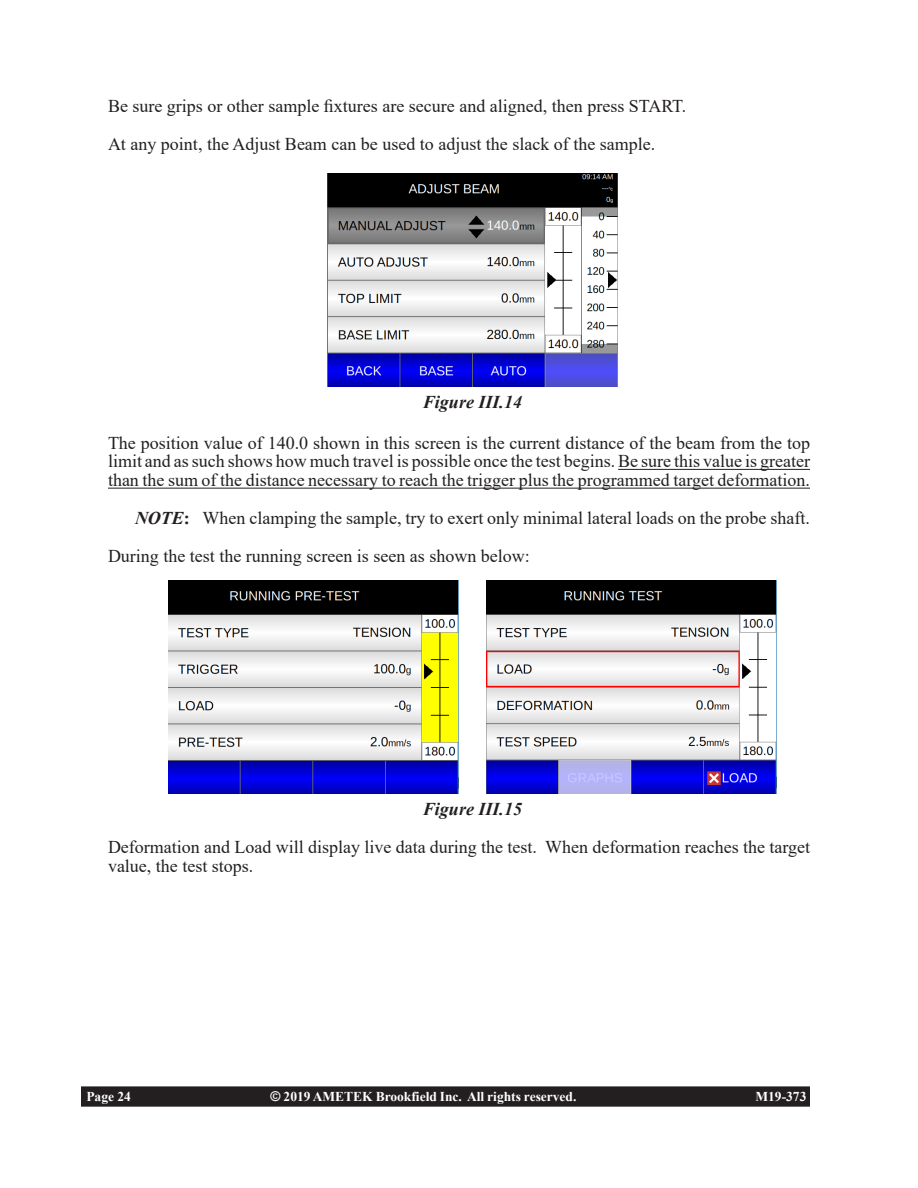
<style>
.page{position:relative;width:918px;height:1188px;background:#fff}
.page>*{position:absolute;margin:0;border:0;box-sizing:border-box;transform-origin:0 0}
.Cindi_Notes{font:18px/18.8px "Times New Roman";color:#231f20;text-align:justify}
.Figures{font:italic 700 18px "Times New Roman";color:#231f20}
.t1{font:700 13.5px "Times New Roman";color:#fff}
.s1{font-weight:700;font-style:italic}
.s2{font-weight:700}
.s3{font-family:"Arial"}
</style>
<div class="page">
<div style="left:82px;top:1087px;width:727px;height:19px;background:#231f20"></div>
<div style="left:81px;top:1086px;width:729px;height:21px;border:2px solid #231f20"></div>
<hr style="left:618px;top:469px;width:192px;height:1px;background:#231f20">
<hr style="left:108px;top:488px;width:702px;height:1px;background:#231f20">
<img style="left:327px;top:174px;width:291px;height:213px">
<img style="left:168px;top:580px;width:291px;height:214px">
<img style="left:486px;top:580px;width:291px;height:214px">
<p class="Cindi_Notes" style="left:108px;top:96px;width:580px">Be sure grips or other sample fixtures are secure and aligned, then press START.</p>
<p class="Cindi_Notes" style="left:108px;top:134px;width:549px">At any point, the Adjust Beam can be used to adjust the slack of the sample.</p>
<p class="Figures" style="left:423px;top:390px;width:101px">Figure III.14</p>
<p class="Cindi_Notes" style="left:108px;top:433px;width:704px">The position value of 140.0 shown in this screen is the current distance of the beam from the top limit and as such shows how much travel is possible once the test begins. Be sure this value is greater than the sum of the distance necessary to reach the trigger plus the programmed target deformation.</p>
<p class="Cindi_Notes" style="left:135px;top:508px;width:677px"><span class="s1">NOTE</span><span class="s2">:</span> When clamping the sample, try to exert only minimal lateral loads on the probe shaft.</p>
<p class="Cindi_Notes" style="left:108px;top:546px;width:423px">During the test the running screen is seen as shown below:</p>
<p class="Figures" style="left:423px;top:797px;width:101px">Figure III.15</p>
<p class="Cindi_Notes" style="left:108px;top:837px;width:704px">Deformation and Load will display live data during the test. When deformation reaches the target value, the test stops.</p>
<p class="t1" style="left:86px;top:1087px;width:46px">Page 24</p>
<p class="t1" style="left:270px;top:1087px;width:308px"><span class="s3">©</span> 2019 AMETEK Brookfield Inc. All rights reserved.</p>
<p class="t1" style="left:755px;top:1087px;width:52px">M19-373</p>
</div>
